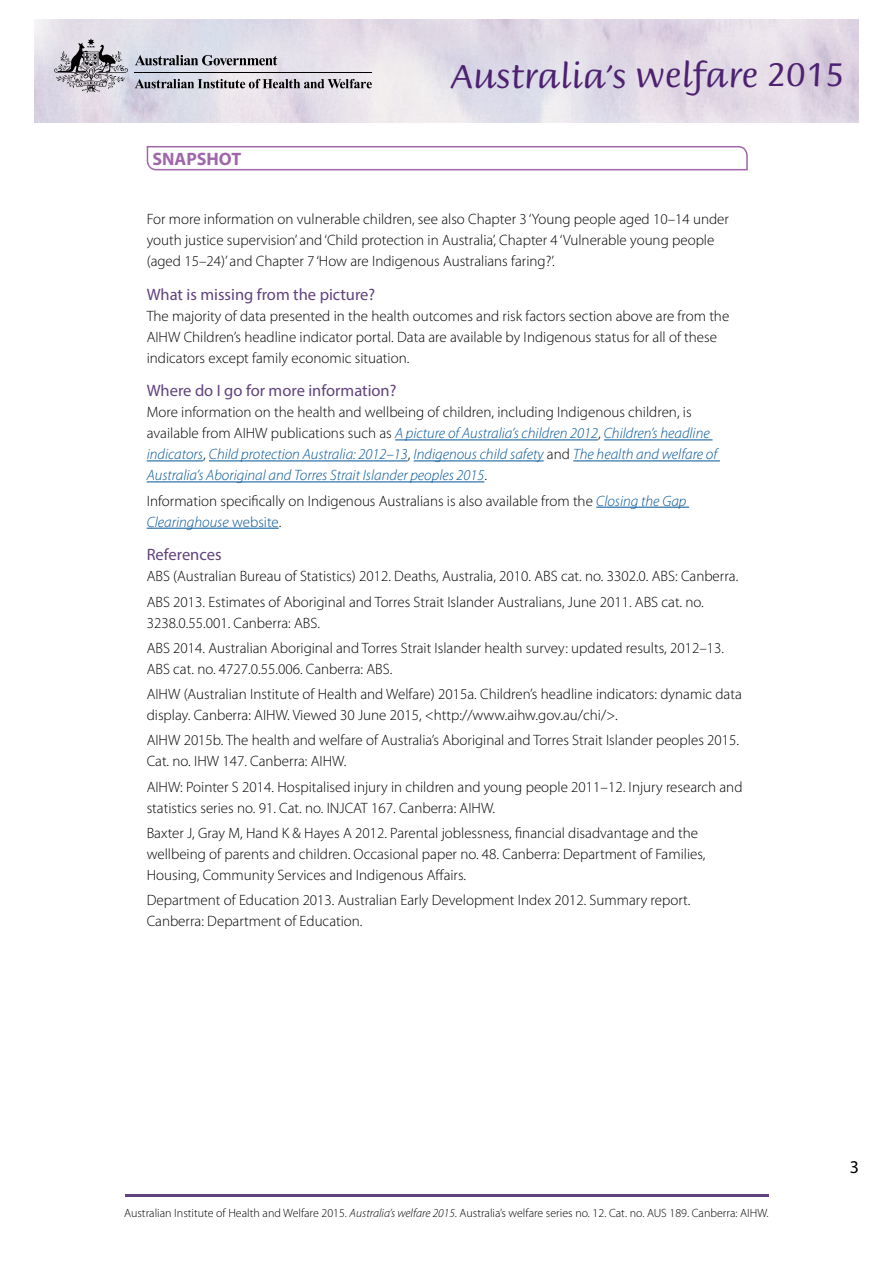
<style>
.page{position:relative;width:893px;height:1263px;background:#fff}
.page>*{position:absolute;margin:0;border:0;box-sizing:border-box;transform-origin:0 0}
.t1{font:35.4px "Briem Script Std";color:#4e2171}
.t2{font:700 18px "Myriad Pro";color:#a066aa}
.t3{font:18px "Myriad Pro";color:#000}
.Head_4_-_end_matter{font:16.5px "Myriad Pro";color:#61427d}
.Body_AW15{font:300 15px/21px "Myriad Pro";color:#000}
.Body_AW15-2{font:italic 300 15px/21px "Myriad Pro";color:#005496}
.t4{font:300 12px "Myriad Pro";color:#000}
.s1{font-style:normal;color:#000}
.s2{font-style:italic;color:#005496}
.s3{color:#005496}
.s4{font-style:italic}
</style>
<div class="page">
<img style="left:34px;top:19px;width:825px;height:104px">
<svg style="left:135px;top:55px;width:142px;height:10px"></svg>
<svg style="left:54px;top:38px;width:74px;height:54px;background:#adaab1"></svg>
<hr style="left:135px;top:72px;width:237px;height:1px;background:#000">
<svg style="left:135px;top:79px;width:237px;height:9px;background:#8f8e93"></svg>
<svg style="left:146px;top:146px;width:602px;height:25px"></svg>
<hr style="left:125px;top:1194px;width:644px;height:3px;background:#61427d">
<hr style="left:395px;top:439px;width:203px;height:1px;background:#005496">
<hr style="left:604px;top:439px;width:108px;height:1px;background:#005496">
<hr style="left:147px;top:460px;width:56px;height:1px;background:#005496">
<hr style="left:209px;top:460px;width:199px;height:1px;background:#005496">
<hr style="left:414px;top:460px;width:130px;height:1px;background:#005496">
<hr style="left:573px;top:460px;width:147px;height:1px;background:#005496">
<hr style="left:147px;top:481px;width:337px;height:1px;background:#005496">
<hr style="left:596px;top:507px;width:93px;height:1px;background:#005496">
<hr style="left:147px;top:528px;width:132px;height:1px;background:#005496">
<p class="t2" style="left:152px;top:147px;width:90px">SNAPSHOT</p>
<h1 class="t1" style="left:451px;top:56px;width:395px">Australia’s welfare 2015</h1>
<p class="Body_AW15" style="left:147px;top:208px;width:584px">For more information on vulnerable children, see also Chapter 3 ‘Young people aged 10–14 under youth justice supervision’ and ‘Child protection in Australia’, Chapter 4 ‘Vulnerable young people (aged 15–24)’ and Chapter 7 ‘How are Indigenous Australians faring?’.</p>
<h3 class="Head_4_-_end_matter" style="left:147px;top:284px;width:230px">What is missing from the picture?</h3>
<p class="Body_AW15" style="left:147px;top:305px;width:584px">The majority of data presented in the health outcomes and risk factors section above are from the<br>AIHW Children’s headline indicator portal. Data are available by Indigenous status for all of these indicators except family economic situation.</p>
<h3 class="Head_4_-_end_matter" style="left:147px;top:381px;width:251px">Where do I go for more information?</h3>
<p class="Body_AW15-2" style="left:147px;top:402px;width:572px"><span class="s1">More information on the health and wellbeing of children, including Indigenous children, is available from AIHW publications such as</span> A picture of Australia’s children 2012<span class="s1">,</span> Children’s headline indicators<span class="s1">,</span> Child protection Australia: 2012–13<span class="s1">,</span> Indigenous child safety <span class="s1">and</span> The health and welfare of Australia’s Aboriginal and Torres Strait Islander peoples 2015<span class="s1">.</span></p>
<p class="Body_AW15" style="left:147px;top:490px;width:541px">Information specifically on Indigenous Australians is also available from the <span class="s2">Closing the Gap<br>Clearinghouse</span> <span class="s3">website</span>.</p>
<h3 class="Head_4_-_end_matter" style="left:147px;top:545px;width:76px">References</h3>
<p class="Body_AW15" style="left:147px;top:566px;width:593px">ABS (Australian Bureau of Statistics) 2012. Deaths, Australia, 2010. ABS cat. no. 3302.0. ABS: Canberra.</p>
<p class="Body_AW15" style="left:147px;top:591px;width:559px">ABS 2013. Estimates of Aboriginal and Torres Strait Islander Australians, June 2011. ABS cat. no.<br>3238.0.55.001. Canberra: ABS.</p>
<p class="Body_AW15" style="left:147px;top:637px;width:579px">ABS 2014. Australian Aboriginal and Torres Strait Islander health survey: updated results, 2012–13.<br>ABS cat. no. 4727.0.55.006. Canberra: ABS.</p>
<p class="Body_AW15" style="left:147px;top:683px;width:597px">AIHW (Australian Institute of Health and Welfare) 2015a. Children’s headline indicators: dynamic data display. Canberra: AIHW. Viewed 30 June 2015, &lt;http://www.aihw.gov.au/chi/&gt;.</p>
<p class="Body_AW15" style="left:147px;top:730px;width:594px">AIHW 2015b. The health and welfare of Australia’s Aboriginal and Torres Strait Islander peoples 2015.<br>Cat. no. IHW 147. Canberra: AIHW.</p>
<p class="Body_AW15" style="left:147px;top:776px;width:597px">AIHW: Pointer S 2014. Hospitalised injury in children and young people 2011–12. Injury research and statistics series no. 91. Cat. no. INJCAT 167. Canberra: AIHW.</p>
<p class="Body_AW15" style="left:147px;top:822px;width:560px">Baxter J, Gray M, Hand K &amp; Hayes A 2012. Parental joblessness, financial disadvantage and the wellbeing of parents and children. Occasional paper no. 48. Canberra: Department of Families,<br>Housing, Community Services and Indigenous Affairs.</p>
<p class="Body_AW15" style="left:147px;top:889px;width:545px">Department of Education 2013. Australian Early Development Index 2012. Summary report.<br>Canberra: Department of Education.</p>
<p class="t4" style="left:124px;top:1206px;width:646px">Australian Institute of Health and Welfare 2015. <span class="s4">Australia’s welfare 2015</span>. Australia’s welfare series no. 12. Cat. no. AUS 189. Canberra: AIHW.</p>
<p class="t3" style="left:850px;top:1155px;width:11px">3</p>
</div>
